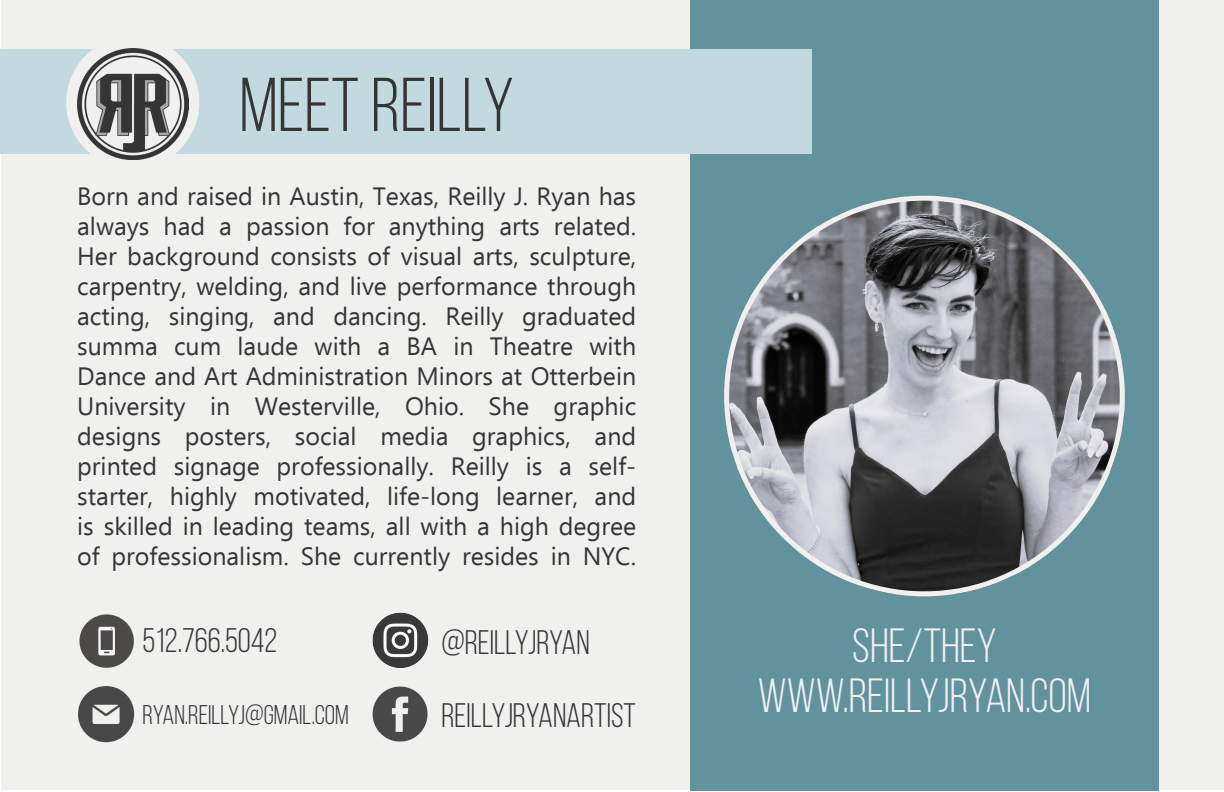
<style>
.page{position:relative;width:1224px;height:792px;background:#fff}
.page>*{position:absolute;margin:0;border:0;box-sizing:border-box;transform-origin:0 0}
.t1{font:76px "Bebas Neue";color:#353536}
.t2{font:48px/49.5px "Bebas Neue";color:#f0f0ef;text-align:center}
.t3{font:34px "Bebas Neue";color:#353536}
.t4{font:27px "Bebas Neue";color:#353536}
.t5{font:25px/30px "Ebrima";color:#353536;text-align:justify}
</style>
<div class="page">
<div style="left:1px;top:0;width:1223px;height:789px;background:#f0f0ef"></div>
<div style="left:690px;top:0;width:469px;height:791px;background:#62929e"></div>
<div style="left:0;top:50px;width:811px;height:104px;background:#c2d9df"></div>
<img style="left:724px;top:196px;width:401px;height:398px">
<div style="left:66px;top:36px;width:133px;height:133px;background:#f0f0ef;border-radius:50%"></div>
<img style="left:77px;top:48px;width:111px;height:111px">
<img style="left:79px;top:614px;width:55px;height:54px">
<img style="left:78px;top:686px;width:56px;height:57px">
<img style="left:372px;top:613px;width:57px;height:55px">
<img style="left:372px;top:686px;width:56px;height:56px">
<p class="t1" style="left:239px;top:64px;width:276px">MEET REILLY</p>
<p class="t5" style="left:77px;top:181px;width:561px">Born and raised in Austin, Texas, Reilly J. Ryan has always had a passion for anything arts related.<br>Her background consists of visual arts, sculpture, carpentry, welding, and live performance through acting, singing, and dancing. Reilly graduated summa cum laude with a BA in Theatre with Dance and Art Administration Minors at Otterbein University in Westerville, Ohio. She graphic designs posters, social media graphics, and printed signage professionally. Reilly is a self&shy;starter, highly motivated, life-long learner, and is skilled in leading teams, all with a high degree of professionalism. She currently resides in NYC.</p>
<p class="t3" style="left:143px;top:622px;width:136px">512.766.5042</p>
<p class="t4" style="left:143px;top:701px;width:208px">RYAN.REILLYJ@GMAIL.COM</p>
<p class="t3" style="left:441px;top:624px;width:150px">@REILLYJRYAN</p>
<p class="t3" style="left:441px;top:697px;width:196px">REILLYJRYANARTIST</p>
<p class="t2" style="left:758px;top:621px;width:335px">SHE/They<br>WWW.REILLYJRYAN.COM</p>
</div>
